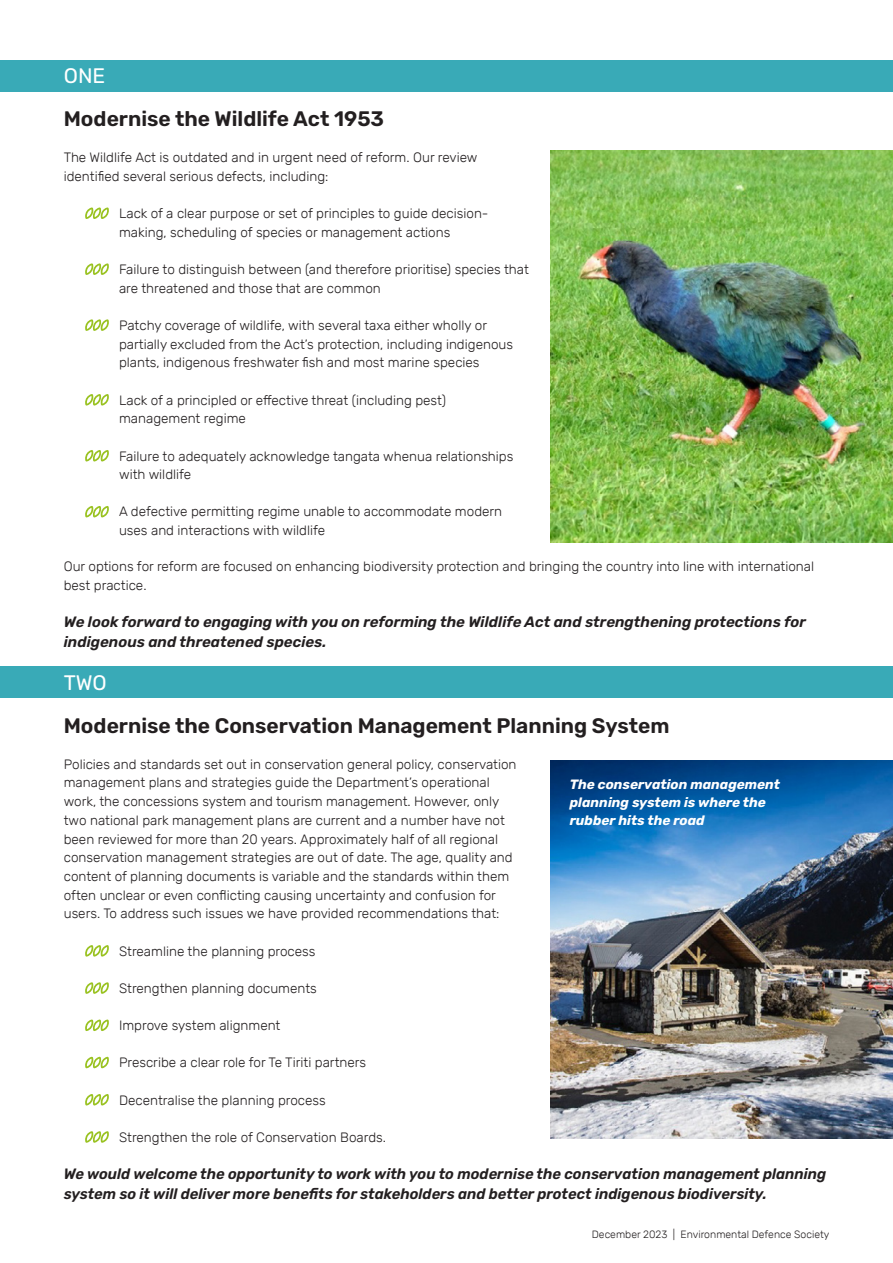
<style>
.page{position:relative;width:893px;height:1263px;background:#fff}
.page>*{position:absolute;margin:0;border:0;box-sizing:border-box;transform-origin:0 0}
.t1{font:600 21px "Rubik";color:#231f20}
.t2{font:21px "Rubik";color:#fff}
.t3{font:italic 600 15px/20.2px "Rubik";color:#231f20}
.t4{font:300 13.5px/18.8px "Rubik";color:#231f20}
.t5{font:italic 700 13.5px/18px "Rubik";color:#fff}
.t6{font:300 10.5px "Rubik";color:#231f20}
</style>
<div class="page">
<div style="left:0;top:60px;width:893px;height:31px;background:#39aab7"></div>
<div style="left:0;top:666px;width:893px;height:31px;background:#39aab7"></div>
<svg style="left:85px;top:207px;width:24px;height:12px"></svg>
<svg style="left:85px;top:263px;width:24px;height:12px"></svg>
<svg style="left:85px;top:319px;width:24px;height:12px"></svg>
<svg style="left:85px;top:394px;width:24px;height:11px"></svg>
<svg style="left:85px;top:450px;width:24px;height:11px"></svg>
<svg style="left:85px;top:506px;width:24px;height:11px"></svg>
<svg style="left:85px;top:945px;width:24px;height:11px"></svg>
<svg style="left:85px;top:982px;width:24px;height:12px"></svg>
<svg style="left:85px;top:1019px;width:24px;height:12px"></svg>
<svg style="left:85px;top:1057px;width:24px;height:11px"></svg>
<svg style="left:85px;top:1094px;width:24px;height:11px"></svg>
<svg style="left:85px;top:1131px;width:24px;height:12px"></svg>
<img style="left:551px;top:151px;width:342px;height:391px">
<img style="left:551px;top:760px;width:342px;height:378px">
<h1 class="t2" style="left:64px;top:64px;width:43px">ONE</h1>
<h1 class="t1" style="left:64px;top:107px;width:322px">Modernise the Wildlife Act 1953</h1>
<p class="t4" style="left:64px;top:148px;width:415px">The Wildlife Act is outdated and in urgent need of reform. Our review identified several serious defects, including:</p>
<p class="t4" style="left:119px;top:204px;width:371px">Lack of a clear purpose or set of principles to guide decision&shy;making, scheduling of species or management actions</p>
<p class="t4" style="left:119px;top:260px;width:411px">Failure to distinguish between (and therefore prioritise) species that are threatened and those that are common</p>
<p class="t4" style="left:119px;top:316px;width:395px">Patchy coverage of wildlife, with several taxa either wholly or partially excluded from the Act’s protection, including indigenous plants, indigenous freshwater fish and most marine species</p>
<p class="t4" style="left:119px;top:391px;width:329px">Lack of a principled or effective threat (including pest) management regime</p>
<p class="t4" style="left:119px;top:447px;width:396px">Failure to adequately acknowledge tangata whenua relationships with wildlife</p>
<p class="t4" style="left:119px;top:503px;width:385px">A defective permitting regime unable to accommodate modern uses and interactions with wildlife</p>
<p class="t4" style="left:64px;top:557px;width:752px">Our options for reform are focused on enhancing biodiversity protection and bringing the country into line with international best practice.</p>
<p class="t3" style="left:64px;top:612px;width:744px">We look forward to engaging with you on reforming the Wildlife Act and strengthening protections for indigenous and threatened species.</p>
<h1 class="t2" style="left:64px;top:671px;width:45px">TWO</h1>
<h1 class="t1" style="left:64px;top:713px;width:607px">Modernise the Conservation Management Planning System</h1>
<p class="t4" style="left:64px;top:755px;width:454px">Policies and standards set out in conservation general policy, conservation management plans and strategies guide the Department’s operational work, the concessions system and tourism management. However, only two national park management plans are current and a number have not been reviewed for more than 20 years. Approximately half of all regional conservation management strategies are out of date. The age, quality and content of planning documents is variable and the standards within them often unclear or even conflicting causing uncertainty and confusion for users. To address such issues we have provided recommendations that:</p>
<p class="t4" style="left:119px;top:942px;width:198px">Streamline the planning process</p>
<p class="t4" style="left:119px;top:979px;width:199px">Strengthen planning documents</p>
<p class="t4" style="left:119px;top:1016px;width:163px">Improve system alignment</p>
<p class="t4" style="left:119px;top:1053px;width:249px">Prescribe a clear role for Te Tiriti partners</p>
<p class="t4" style="left:119px;top:1091px;width:208px">Decentralise the planning process</p>
<p class="t4" style="left:119px;top:1128px;width:268px">Strengthen the role of Conservation Boards.</p>
<p class="t3" style="left:64px;top:1164px;width:764px">We would welcome the opportunity to work with you to modernise the conservation management planning system so it will deliver more benefits for stakeholders and better protect indigenous biodiversity.</p>
<p class="t5" style="left:570px;top:776px;width:212px">The conservation management planning system is where the rubber hits the road</p>
<p class="t6" style="left:592px;top:1229px;width:239px">December 2023 | Environmental Defence Society</p>
</div>
